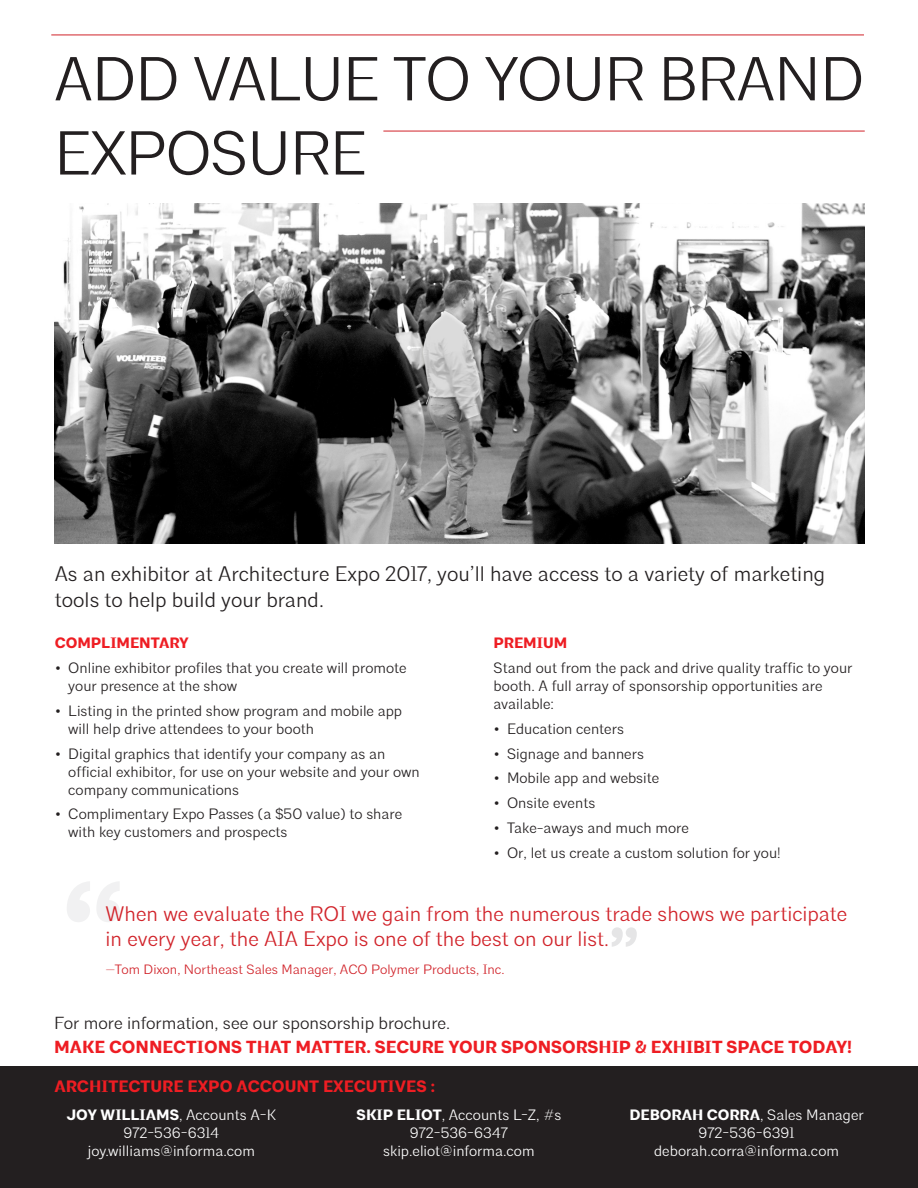
<style>
.page{position:relative;width:918px;height:1188px;background:#fff}
.page>*{position:absolute;margin:0;border:0;box-sizing:border-box;transform-origin:0 0}
.t1{font:700 137.25px "Architype";color:#d1d2d4}
.t2{font:700 64.95px "Architype";color:#a8a9ad}
.t3{font:300 61.8px/74.2px "Architype";letter-spacing:-.02em;color:#231f20}
.t4{font:300 21px/25.2px "Architype";color:#d1232a}
.t5{font:300 21px/25.2px "Architype";color:#231f20}
.t6{font:700 17.4px "Architype";color:#ee1d23}
.t7{font:300 17.4px "Architype";color:#231f20}
.t8{font:700 16.5px "Architype";color:#ee1d23}
.t9{font:300 15px/18px "Architype";color:#231f20}
.t10{font:300 15px "Architype";color:#fff}
.t11{font:700 15px "Architype";color:#ee1d23}
.t12{font:300 13.5px "Architype";color:#d1232a}
.s1{font-weight:700}
</style>
<div class="page">
<div style="left:0;top:1066px;width:918px;height:122px;background:#231f20"></div>
<img style="left:55px;top:204px;width:810px;height:340px">
<hr style="left:51px;top:35px;width:813px;height:1px;background:#d1232a">
<hr style="left:383px;top:131px;width:482px;height:1px;background:#d1232a">
<p class="t3" style="left:54px;top:43px;width:812px">ADD VALUE TO YOUR BRAND<br>EXPOSURE</p>
<p class="t5" style="left:55px;top:562px;width:772px">As an exhibitor at Architecture Expo 2017, you’ll have access to a variety of marketing tools to help build your brand.</p>
<p class="t11" style="left:55px;top:634px;width:136px">COMPLIMENTARY</p>
<p class="t9" style="left:68px;top:659px;width:340px;text-indent:-14px">• Online exhibitor profiles that you create will promote your presence at the show</p>
<p class="t9" style="left:68px;top:702px;width:335px;text-indent:-14px">• Listing in the printed show program and mobile app will help drive attendees to your booth</p>
<p class="t9" style="left:68px;top:745px;width:353px;text-indent:-14px">• Digital graphics that identify your company as an official exhibitor, for use on your website and your own company communications</p>
<p class="t9" style="left:68px;top:805px;width:336px;text-indent:-14px">• Complimentary Expo Passes (a $50 value) to share with key customers and prospects</p>
<p class="t11" style="left:494px;top:634px;width:75px">PREMIUM</p>
<p class="t9" style="left:494px;top:659px;width:360px">Stand out from the pack and drive quality traffic to your booth. A full array of sponsorship opportunities are available:</p>
<p class="t9" style="left:494px;top:720px;width:132px">• Education centers</p>
<p class="t9" style="left:494px;top:745px;width:152px">• Signage and banners</p>
<p class="t9" style="left:494px;top:769px;width:167px">• Mobile app and website</p>
<p class="t9" style="left:494px;top:794px;width:103px">• Onsite events</p>
<p class="t9" style="left:494px;top:819px;width:197px">• Take-aways and much more</p>
<p class="t9" style="left:494px;top:844px;width:289px">• Or, let us create a custom solution for you!</p>
<h1 class="t1" style="left:60px;top:852px;width:65px">“</h1>
<p class="t4" style="left:106px;top:901px;width:743px">When we evaluate the ROI we gain from the numerous trade shows we participate in every year, the AIA Expo is one of the best on our list.</p>
<p class="t12" style="left:106px;top:961px;width:401px">—Tom Dixon, Northeast Sales Manager, ACO Polymer Products, Inc.</p>
<h2 class="t2" style="left:609px;top:914px;width:32px">”</h2>
<p class="t7" style="left:54px;top:1013px;width:398px">For more information, see our sponsorship brochure.</p>
<p class="t6" style="left:54px;top:1036px;width:799px">MAKE CONNECTIONS THAT MATTER. SECURE YOUR SPONSORSHIP &amp; EXHIBIT SPACE TODAY!</p>
<p class="t8" style="left:54px;top:1076px;width:382px">ARCHITECTURE EXPO ACCOUNT EXECUTIVES :</p>
<p class="t10" style="left:357px;top:1106px;width:206px"><span class="s1">SKIP ELIOT</span>, Accounts L-Z, #s</p>
<p class="t10" style="left:410px;top:1124px;width:100px">972-536-6347</p>
<p class="t10" style="left:383px;top:1142px;width:153px">skip.eliot@informa.com</p>
<p class="t10" style="left:67px;top:1106px;width:211px"><span class="s1">JOY WILLIAMS</span>, Accounts A-K</p>
<p class="t10" style="left:123px;top:1124px;width:97px">972-536-6314</p>
<p class="t10" style="left:88px;top:1142px;width:169px">joy.williams@informa.com</p>
<p class="t10" style="left:629px;top:1106px;width:236px"><span class="s1">DEBORAH CORRA</span>, Sales Manager</p>
<p class="t10" style="left:699px;top:1124px;width:98px">972-536-6391</p>
<p class="t10" style="left:654px;top:1142px;width:186px">deborah.corra@informa.com</p>
</div>
